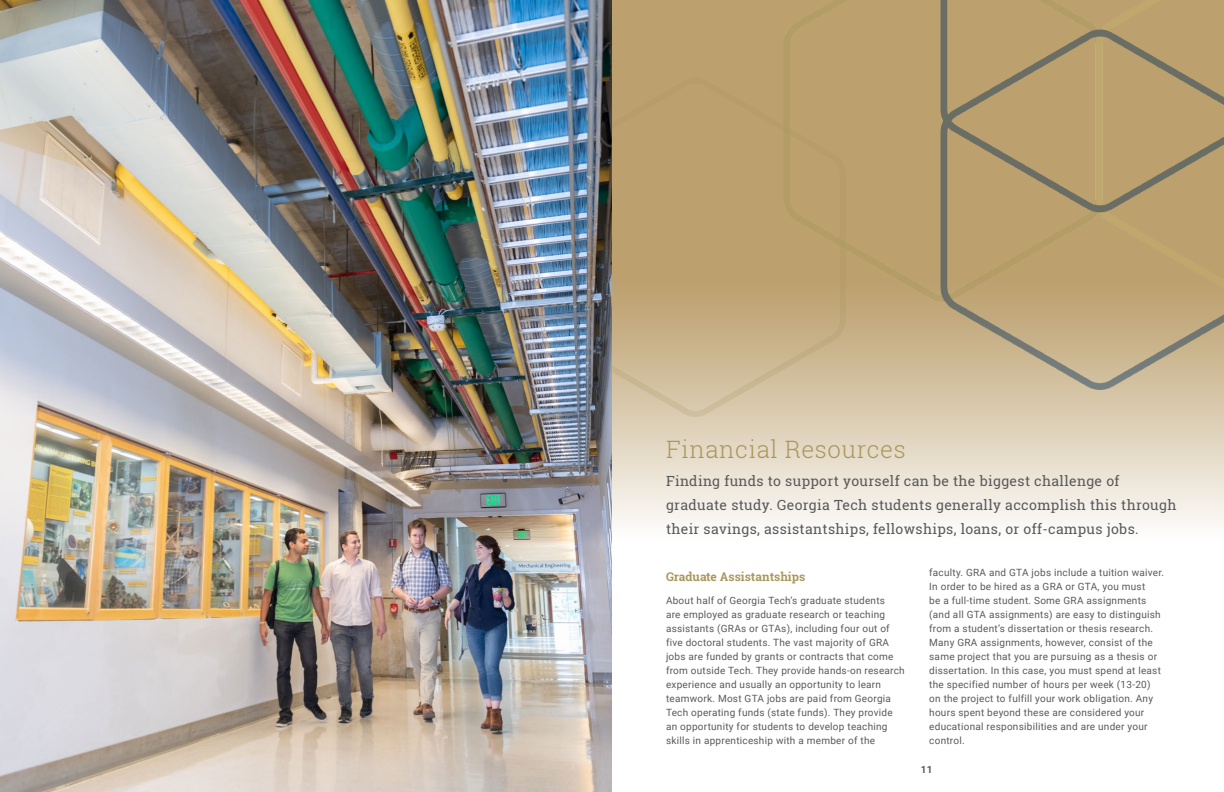
<style>
.page{position:relative;width:1224px;height:792px;background:#fff}
.page>*{position:absolute;margin:0;border:0;box-sizing:border-box;transform-origin:0 0}
.t1{font:300 24px "Roboto Slab";letter-spacing:.025em;color:#aa975d}
.t2{font:14px/24px "Roboto Slab";letter-spacing:.025em;color:#58595b}
.t3{font:700 12px "Roboto Slab";color:#aa975d}
.t4{font:10px/14px "Roboto";letter-spacing:.025em;color:#58595b}
.t5{font:700 10px "Roboto";color:#58595b}
</style>
<div class="page">
<svg style="left:612px;top:0;width:612px;height:525px;background:#e1d5bf"></svg>
<img style="left:612px;top:77px;width:234px;height:340px">
<img style="left:0;top:0;width:612px;height:792px">
<img style="left:784px;top:0;width:440px;height:389px">
<h1 class="t1" style="left:666px;top:433px;width:241px">Financial Resources</h1>
<p class="t2" style="left:666px;top:469px;width:512px">Finding funds to support yourself can be the biggest challenge of graduate study. Georgia Tech students generally accomplish this through their savings, assistantships, fellowships, loans, or off-campus jobs.</p>
<h2 class="t3" style="left:666px;top:569px;width:141px">Graduate Assistantships</h2>
<p class="t4" style="left:666px;top:593px;width:240px">About half of Georgia Tech’s graduate students<br>are employed as graduate research or teaching assistants (GRAs or GTAs), including four out of five doctoral students. The vast majority of GRA jobs are funded by grants or contracts that come from outside Tech. They provide hands-on research experience and usually an opportunity to learn teamwork. Most GTA jobs are paid from Georgia Tech operating funds (state funds). They provide an opportunity for students to develop teaching skills in apprenticeship with a member of the</p>
<p class="t4" style="left:929px;top:565px;width:236px">faculty. GRA and GTA jobs include a tuition waiver.<br>In order to be hired as a GRA or GTA, you must<br>be a full-time student. Some GRA assignments (and all GTA assignments) are easy to distinguish from a student’s dissertation or thesis research.<br>Many GRA assignments, however, consist of the same project that you are pursuing as a thesis or dissertation. In this case, you must spend at least the specified number of hours per week (13-20) on the project to fulfill your work obligation. Any hours spent beyond these are considered your educational responsibilities and are under your control.</p>
<p class="t5" style="left:921px;top:763px;width:13px">11</p>
</div>
